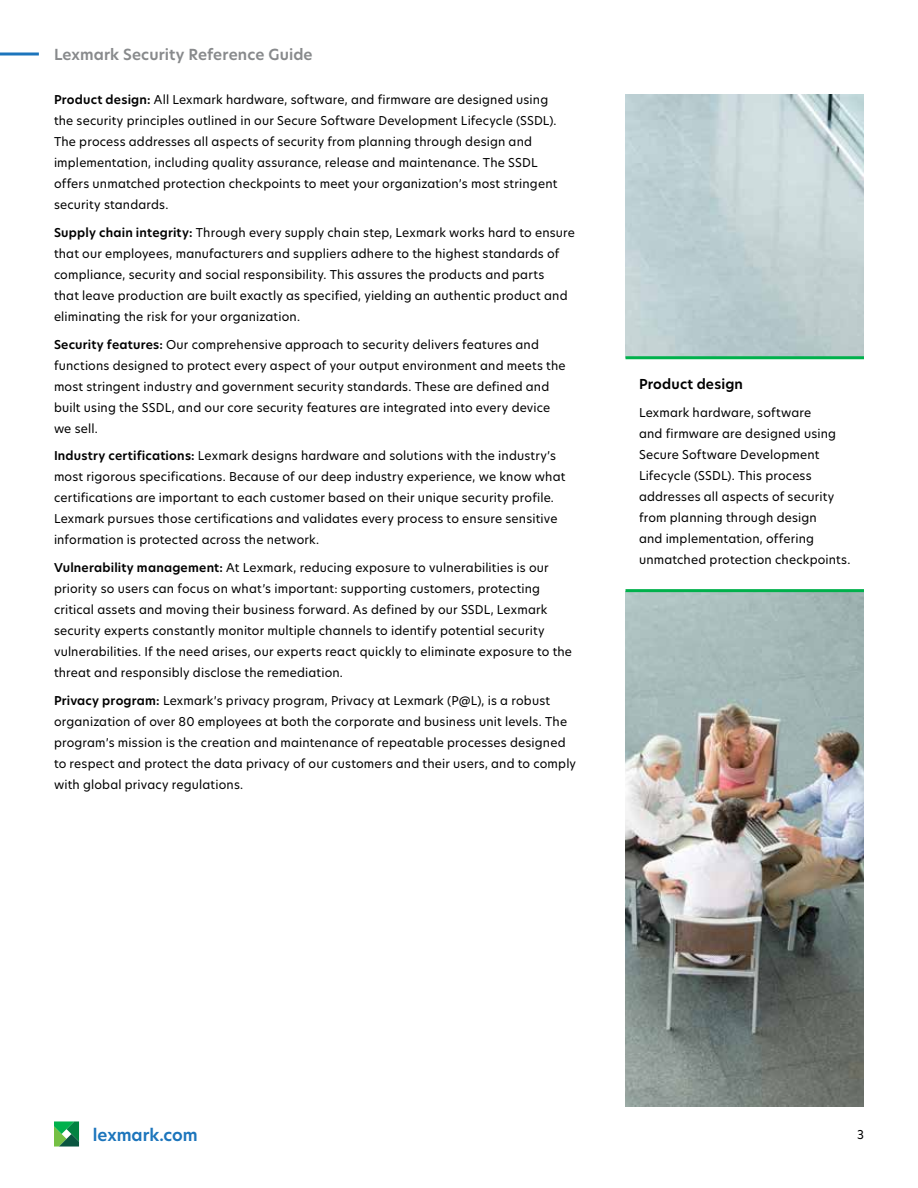
<style>
.page{position:relative;width:918px;height:1188px;background:#fff}
.page>*{position:absolute;margin:0;border:0;box-sizing:border-box;transform-origin:0 0}
.t1{font:600 16.5px "TP Hero";color:#1c75bc}
.t2{font:600 15px "TP Hero";letter-spacing:.005em;color:#888a8c}
.t3{font:600 13.5px "TP Hero";letter-spacing:.015em;color:#000}
.t4{font:12px/21px "TP Hero";letter-spacing:.015em;color:#000}
.s1{font-weight:600}
</style>
<div class="page">
<svg style="left:0;top:52px;width:39px;height:4px"></svg>
<svg style="left:54px;top:1121px;width:25px;height:26px"></svg>
<img style="left:626px;top:94px;width:238px;height:1013px">
<div style="left:626px;top:358px;width:238px;height:233px;background:#fff"></div>
<hr style="left:626px;top:356px;width:238px;height:3px;background:#00b14c">
<hr style="left:626px;top:589px;width:238px;height:3px;background:#00b14c">
<p class="t2" style="left:54px;top:44px;width:260px">Lexmark Security Reference Guide</p>
<p class="t4" style="left:54px;top:89px;width:505px"><span class="s1">Product design:</span> All Lexmark hardware, software, and firmware are designed using the security principles outlined in our Secure Software Development Lifecycle (SSDL).<br>The process addresses all aspects of security from planning through design and implementation, including quality assurance, release and maintenance. The SSDL offers unmatched protection checkpoints to meet your organization’s most stringent security standards.</p>
<p class="t4" style="left:54px;top:222px;width:523px"><span class="s1">Supply chain integrity:</span> Through every supply chain step, Lexmark works hard to ensure that our employees, manufacturers and suppliers adhere to the highest standards of compliance, security and social responsibility. This assures the products and parts<br>that leave production are built exactly as specified, yielding an authentic product and eliminating the risk for your organization.</p>
<p class="t4" style="left:54px;top:334px;width:513px"><span class="s1">Security features:</span> Our comprehensive approach to security delivers features and functions designed to protect every aspect of your output environment and meets the most stringent industry and government security standards. These are defined and built using the SSDL, and our core security features are integrated into every device we sell.</p>
<p class="t4" style="left:54px;top:445px;width:513px"><span class="s1">Industry certifications:</span> Lexmark designs hardware and solutions with the industry’s most rigorous specifications. Because of our deep industry experience, we know what certifications are important to each customer based on their unique security profile.<br>Lexmark pursues those certifications and validates every process to ensure sensitive information is protected across the network.</p>
<p class="t4" style="left:54px;top:557px;width:520px"><span class="s1">Vulnerability management:</span> At Lexmark, reducing exposure to vulnerabilities is our priority so users can focus on what’s important: supporting customers, protecting critical assets and moving their business forward. As defined by our SSDL, Lexmark security experts constantly monitor multiple channels to identify potential security vulnerabilities. If the need arises, our experts react quickly to eliminate exposure to the threat and responsibly disclose the remediation.</p>
<p class="t4" style="left:54px;top:690px;width:524px"><span class="s1">Privacy program:</span> Lexmark’s privacy program, Privacy at Lexmark (P@L), is a robust organization of over 80 employees at both the corporate and business unit levels. The program’s mission is the creation and maintenance of repeatable processes designed to respect and protect the data privacy of our customers and their users, and to comply with global privacy regulations.</p>
<p class="t3" style="left:639px;top:375px;width:106px">Product design</p>
<p class="t4" style="left:639px;top:402px;width:213px">Lexmark hardware, software<br>and firmware are designed using<br>Secure Software Development<br>Lifecycle (SSDL). This process addresses all aspects of security from planning through design<br>and implementation, offering unmatched protection checkpoints.</p>
<h1 class="t1" style="left:93px;top:1123px;width:106px">lexmark.com</h1>
<p class="t4" style="left:857px;top:1124px;width:8px">3</p>
</div>
